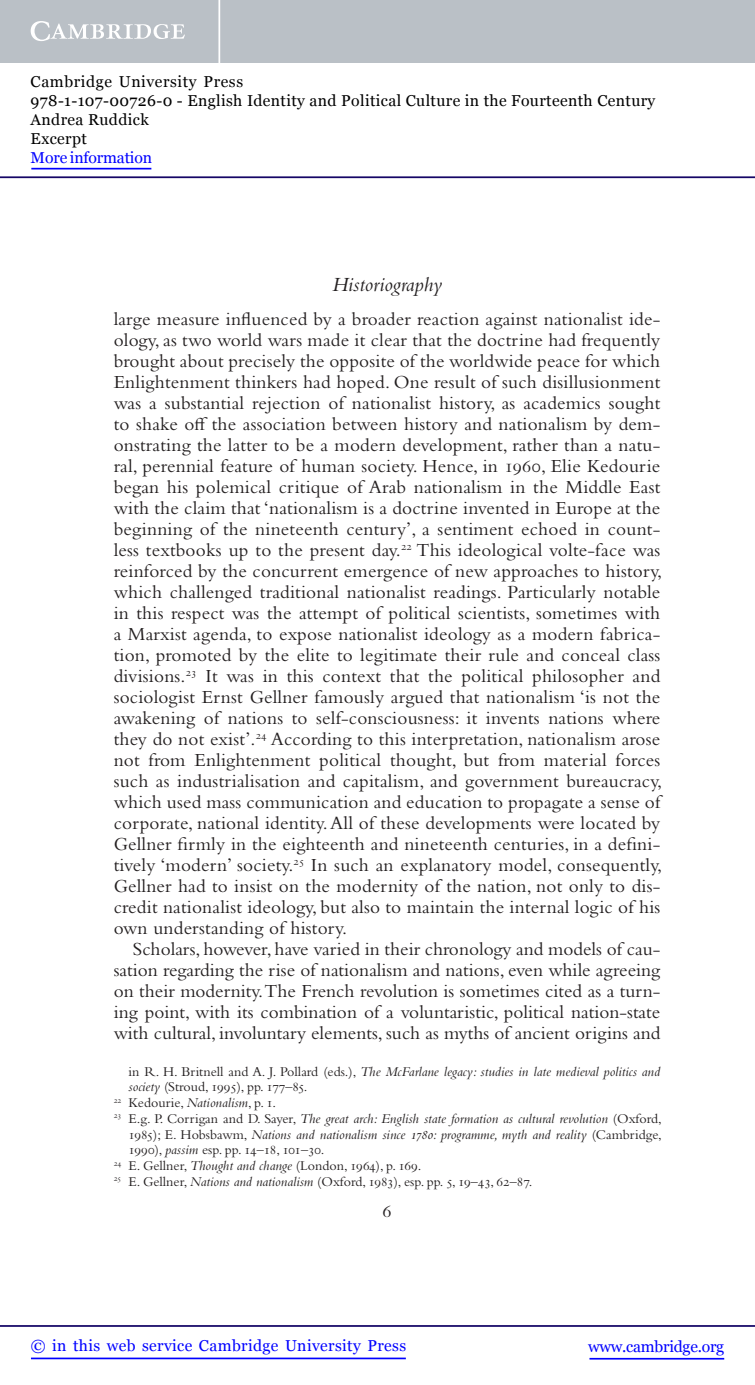
<style>
.page{position:relative;width:755px;height:1385px;background:#fff}
.page>*{position:absolute;margin:0;border:0;box-sizing:border-box;transform-origin:0 0}
.t1{font:italic 21px "Bembo Std";color:#231f20}
.t2{font:19.25px/21px "Bembo Std";letter-spacing:.01em;color:#231f20;text-align:justify}
.t3{font:15.75px/18.9px "Georgia";letter-spacing:.025em;color:#000}
.t4{font:15.75px "Georgia";letter-spacing:.025em;color:#00f}
.t5{font:15.75px "Georgia";letter-spacing:-.015em;color:#00f}
.t6{font:15.75px "Georgia";letter-spacing:-.01em;color:#00f}
.t7{font:italic 14px "Bembo Std";color:#231f20}
.t8{font:14px "Bembo Std";letter-spacing:-.02em;color:#231f20}
.t9{font:14px "Bembo Std";color:#231f20}
.t10{font:14px "Bembo Std";letter-spacing:-.04em;color:#231f20}
.s1{font-style:normal}
.s2{font-style:italic}
</style>
<div class="page">
<hr style="left:589px;top:1358px;width:134px;height:1px;background:#00f">
<hr style="left:0;top:1325px;width:754px;height:2px;background:#150666">
<hr style="left:31px;top:1357px;width:374px;height:2px;background:#00f">
<div style="left:0;top:0;width:754px;height:63px;background:#bac0c6"></div>
<svg style="left:31px;top:21px;width:154px;height:20px"></svg>
<hr style="left:218px;top:0;width:2px;height:63px;background:#fff">
<hr style="left:0;top:176px;width:754px;height:2px;background:#150666">
<hr style="left:31px;top:168px;width:120px;height:1px;background:#00f">
<p class="t3" style="left:31px;top:72px;width:625px">Cambridge University Press<br>978-1-107-00726-0 - English Identity and Political Culture in the Fourteenth Century Andrea Ruddick<br>Excerpt</p>
<p class="t6" style="left:31px;top:148px;width:123px">More information</p>
<p class="t1" style="left:332px;top:276px;width:111px">Historiography</p>
<p class="t2" style="left:114px;top:310px;width:549px">large measure influenced by a broader reaction against nationalist ide&shy;ology, as two world wars made it clear that the doctrine had frequently brought about precisely the opposite of the worldwide peace for which Enlightenment thinkers had hoped. One result of such disillusionment was a substantial rejection of nationalist history, as academics sought to shake off the association between history and nationalism by dem&shy;onstrating the latter to be a modern development, rather than a natu&shy;ral, perennial feature of human society. Hence, in 1960, Elie Kedourie began his polemical critique of Arab nationalism in the Middle East with the claim that ‘nationalism is a doctrine invented in Europe at the beginning of the nineteenth century’, a sentiment echoed in count&shy;less textbooks up to the present day. <sup>22</sup> This ideological volte-face was reinforced by the concurrent emergence of new approaches to history, which challenged traditional nationalist readings. Particularly notable in this respect was the attempt of political scientists, sometimes with a Marxist agenda, to expose nationalist ideology as a modern fabrica&shy;tion, promoted by the elite to legitimate their rule and conceal class divisions. <sup>23</sup> It was in this context that the political philosopher and sociologist Ernst Gellner famously argued that nationalism ‘is not the awakening of nations to self-consciousness: it invents nations where they do not exist’. <sup>24</sup> According to this interpretation, nationalism arose not from Enlightenment political thought, but from material forces such as industrialisation and capitalism, and government bureaucracy, which used mass communication and education to propagate a sense of corporate, national identity. All of these developments were located by Gellner firmly in the eighteenth and nineteenth centuries, in a defini&shy;tively ‘modern’ society. <sup>25</sup> In such an explanatory model, consequently, Gellner had to insist on the modernity of the nation, not only to dis&shy;credit nationalist ideology, but also to maintain the internal logic of his own understanding of history.</p>
<p class="t2" style="left:114px;top:940px;width:548px;text-indent:19px">Scholars, however, have varied in their chronology and models of cau&shy;sation regarding the rise of nationalism and nations, even while agreeing on their modernity. The French revolution is sometimes cited as a turn&shy;ing point, with its combination of a voluntaristic, political nation-state with cultural, involuntary elements, such as myths of ancient origins and</p>
<p class="t7" style="left:128px;top:1066px;width:533px"><span class="s1">in R . H. B ritnell and A. J. Pollard (eds.),</span> The McFarlane legacy: studies in late medieval politics and</p>
<p class="t8" style="left:128px;top:1081px;width:180px"><span class="s2">society</span> ( Stroud , 1995 ), pp. 177–85 .</p>
<p class="t8" style="left:114px;top:1097px;width:164px"><sup>22</sup> Kedourie, <span class="s2">Nationalism</span>, p. 1.</p>
<p class="t7" style="left:114px;top:1113px;width:549px"><sup>23</sup> <span class="s1">E .g. P. Corrigan and D. Sayer ,</span> The great arch: English state formation as cultural revolution <span class="s1">( Oxford ,</span></p>
<p class="t7" style="left:128px;top:1129px;width:534px"><span class="s1">1985 ) ; E . Hobsbawm ,</span> Nations and nationalism since 1780: programme, myth and reality <span class="s1">( Cambridge ,</span></p>
<p class="t10" style="left:128px;top:1144px;width:197px">1990 ), <span class="s2">passim</span> esp. pp. 14–18, 101–30 .</p>
<p class="t8" style="left:114px;top:1160px;width:309px"><sup>24</sup> E. Gellner , <span class="s2">Thought and change</span> ( London , 1964 ), p. 169 .</p>
<p class="t9" style="left:114px;top:1176px;width:420px"><sup>25</sup> E. Gellner , <span class="s2">Nations and nationalism</span> ( Oxford , 1983 ), esp. pp. 5, 19–43, 62–87 .</p>
<p class="t2" style="left:382px;top:1202px;width:11px">6</p>
<p class="t4" style="left:31px;top:1337px;width:376px">© in this web service Cambridge University Press</p>
<p class="t5" style="left:587px;top:1337px;width:137px">www.cambridge.org</p>
</div>
